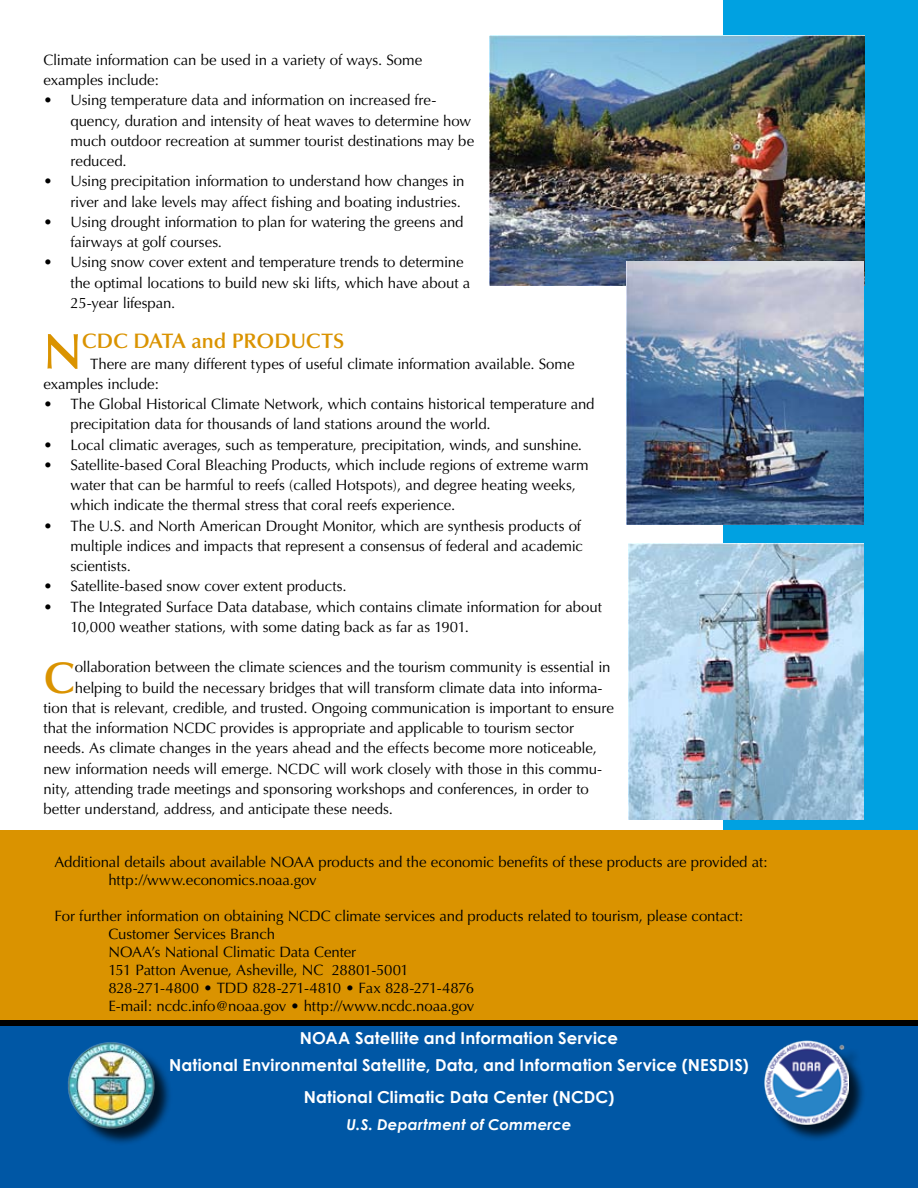
<style>
.page{position:relative;width:918px;height:1188px;background:#fff}
.page>*{position:absolute;margin:0;border:0;box-sizing:border-box;transform-origin:0 0}
.t1{font:600 50.55px "Optima";color:#da9300}
.t2{font:600 44.55px "Optima";color:#da9300}
.t3{font:600 21px "Optima";color:#da9300}
.t4{font:700 16.5px/27px "Century Gothic";letter-spacing:.01em;color:#fff;text-align:center}
.t5{font:15px/20.2px "Optima";letter-spacing:-.01em;color:#000}
.t6{font:italic 700 15px "Century Gothic";letter-spacing:.01em;color:#fff}
</style>
<div class="page">
<div style="left:723px;top:0;width:195px;height:1024px;background:#00a1e1"></div>
<div style="left:0;top:831px;width:918px;height:194px;background:#da9300"></div>
<div style="left:0;top:1023px;width:918px;height:165px;background:#0057a5"></div>
<div style="left:767px;top:1042px;width:108px;height:108px;background:#000;opacity:.75"></div>
<img style="left:764px;top:1040px;width:85px;height:85px">
<div style="left:71px;top:1045px;width:111px;height:115px;background:#000;opacity:.75"></div>
<img style="left:68px;top:1042px;width:87px;height:90px">
<div style="left:0;top:1020px;width:918px;height:6px;background:#000"></div>
<img style="left:489px;top:35px;width:375px;height:251px">
<img style="left:627px;top:261px;width:237px;height:264px">
<img style="left:628px;top:543px;width:236px;height:276px">
<p class="t5" style="left:44px;top:50px;width:380px">Climate information can be used in a variety of ways. Some examples include:</p>
<p class="t5" style="left:71px;top:90px;width:405px;text-indent:-27px">• Using temperature data and information on increased fre&shy;quency, duration and intensity of heat waves to determine how much outdoor recreation at summer tourist destinations may be reduced.</p>
<p class="t5" style="left:44px;top:171px;width:423px;text-align:right">• Using precipitation information to understand how changes in river and lake levels may affect fishing and boating industries.</p>
<p class="t5" style="left:71px;top:212px;width:395px;text-indent:-27px">• Using drought information to plan for watering the greens and fairways at golf courses.</p>
<p class="t5" style="left:71px;top:252px;width:401px;text-indent:-27px">• Using snow cover extent and temperature trends to determine the optimal locations to build new ski lifts, which have about a<br>25-year lifespan.</p>
<h1 class="t1" style="left:44px;top:322px;width:40px">N</h1>
<h3 class="t3" style="left:82px;top:329px;width:264px">CDC DATA and PRODUCTS</h3>
<p class="t5" style="left:44px;top:354px;width:533px;text-indent:47px">There are many different types of useful climate information available. Some examples include:</p>
<p class="t5" style="left:71px;top:394px;width:526px;text-indent:-27px">• The Global Historical Climate Network, which contains historical temperature and precipitation data for thousands of land stations around the world.</p>
<p class="t5" style="left:44px;top:435px;width:540px">• Local climatic averages, such as temperature, precipitation, winds, and sunshine.</p>
<p class="t5" style="left:71px;top:455px;width:520px;text-indent:-27px">• Satellite-based Coral Bleaching Products, which include regions of extreme warm water that can be harmful to reefs (called Hotspots), and degree heating weeks, which indicate the thermal stress that coral reefs experience.</p>
<p class="t5" style="left:71px;top:516px;width:514px;text-indent:-27px">• The U.S. and North American Drought Monitor, which are synthesis products of multiple indices and impacts that represent a consensus of federal and academic scientists.</p>
<p class="t5" style="left:44px;top:576px;width:305px">• Satellite-based snow cover extent products.</p>
<p class="t5" style="left:71px;top:597px;width:533px;text-indent:-27px">• The Integrated Surface Data database, which contains climate information for about<br>10,000 weather stations, with some dating back as far as 1901.</p>
<h2 class="t2" style="left:44px;top:652px;width:33px">C</h2>
<p class="t5" style="left:75px;top:657px;width:537px">ollaboration between the climate sciences and the tourism community is essential in</p>
<p class="t5" style="left:75px;top:678px;width:529px">helping to build the necessary bridges that will transform climate data into informa-</p>
<p class="t5" style="left:43px;top:698px;width:572px">tion that is relevant, credible, and trusted. Ongoing communication is important to ensure</p>
<p class="t5" style="left:43px;top:718px;width:532px">that the information NCDC provides is appropriate and applicable to tourism sector</p>
<p class="t5" style="left:43px;top:738px;width:555px">needs. As climate changes in the years ahead and the effects become more noticeable,</p>
<p class="t5" style="left:43px;top:759px;width:560px">new information needs will emerge. NCDC will work closely with those in this commu-</p>
<p class="t5" style="left:43px;top:779px;width:547px">nity, attending trade meetings and sponsoring workshops and conferences, in order to</p>
<p class="t5" style="left:43px;top:799px;width:351px">better understand, address, and anticipate these needs.</p>
<p class="t5" style="left:108px;top:854px;width:661px;line-height:18px;text-indent:-54px">Additional details about available NOAA products and the economic benefits of these products are provided at: http://www.economics.noaa.gov</p>
<p class="t5" style="left:108px;top:908px;width:636px;line-height:18px;text-indent:-54px">For further information on obtaining NCDC climate services and products related to tourism, please contact:<br>Customer Services Branch<br>NOAA’s National Climatic Data Center<br>151 Patton Avenue, Asheville, NC 28801-5001<br>828-271-4800 • TDD 828-271-4810 • Fax 828-271-4876<br>E-mail: ncdc.info@noaa.gov • http://www.ncdc.noaa.gov</p>
<p class="t4" style="left:169px;top:1024px;width:581px">NOAA Satellite and Information Service<br>National Environmental Satellite, Data, and Information Service (NESDIS)</p>
<p class="t4" style="left:304px;top:1082px;width:312px">National Climatic Data Center (NCDC)</p>
<p class="t6" style="left:347px;top:1113px;width:226px">U.S. Department of Commerce</p>
</div>
